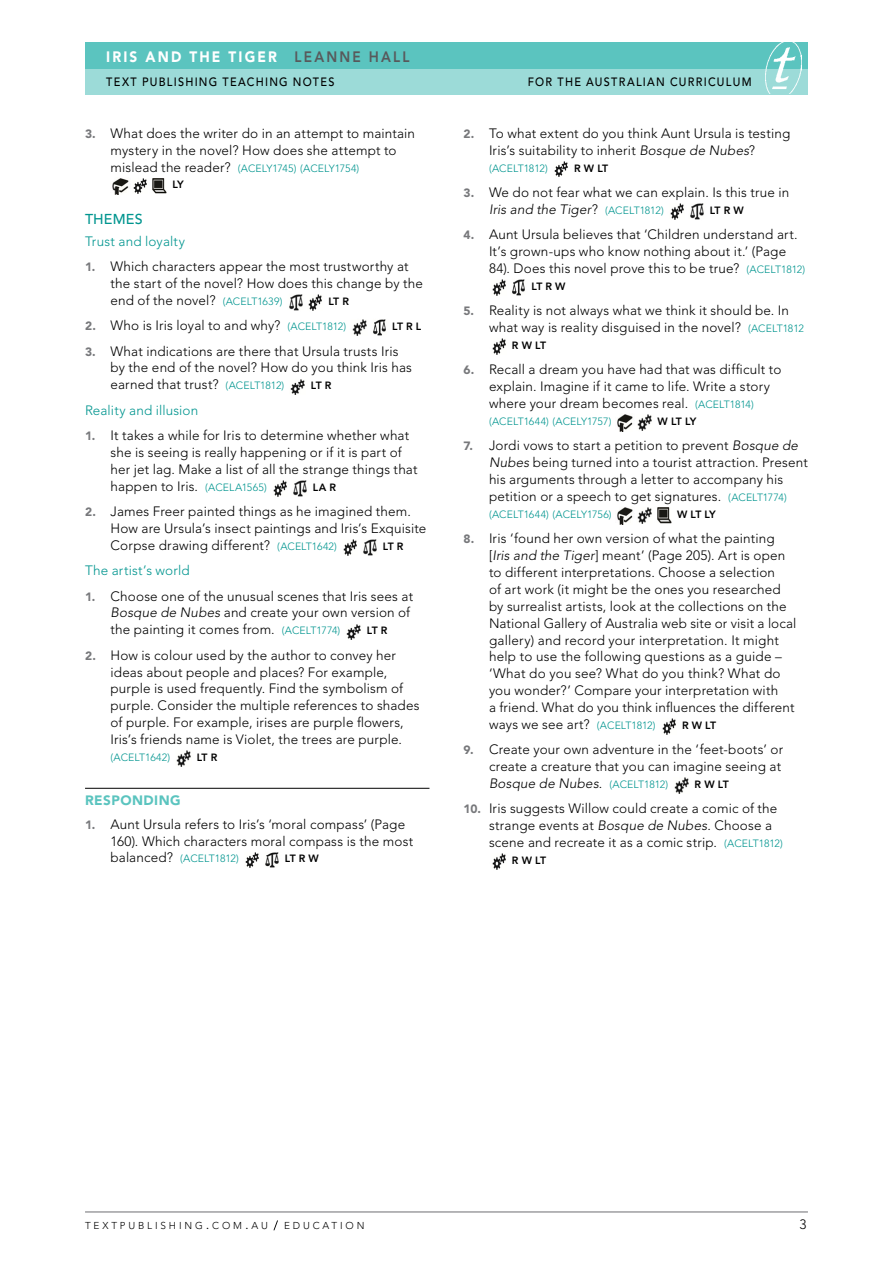
<style>
.page{position:relative;width:893px;height:1263px;background:#fff}
.page>*{position:absolute;margin:0;border:0;box-sizing:border-box;transform-origin:0 0}
.t1{font:900 15px "Avenir";letter-spacing:.155em;color:#fff;scale:.91 1}
.t2{font:500 14.25px "Avenir";letter-spacing:.005em;color:#00958f}
.t3{font:300 13.5px/16.8px "Avenir";letter-spacing:.01em;color:#000}
.t4{font:300 13.5px "Avenir";letter-spacing:.01em;color:#00958f}
.t5{font:900 13.5px "Avenir";letter-spacing:.035em;color:#5bc4bf}
.t6{font:300 13.5px "Avenir";color:#000}
.t7{font:500 12px "Avenir";letter-spacing:.115em;color:#000;scale:.91 1}
.t8{font:300 10.5px/16.8px "Avenir";letter-spacing:-.005em;color:#00958f}
.t9{font:800 10.5px "Avenir";letter-spacing:-.05em;color:#000}
.t10{font:300 10.05px "Avenir";letter-spacing:.285em;color:#000}
.s1{font-weight:800;color:#58595b}
.s2{font-weight:900;font-size:12px;color:#77787b}
.s3{font-size:13.5px;color:#000}
.s4{font-weight:800;color:#000}
.s5{font-size:10.5px;color:#00958f}
.s6{font-style:italic}
.s7{font-size:14.25px}
</style>
<div class="page">
<div style="left:85px;top:43px;width:723px;height:26px;background:#5bc4bf"></div>
<div style="left:85px;top:69px;width:723px;height:26px;background:#9cdbd8"></div>
<svg style="left:273px;top:1220px;width:5px;height:11px"></svg>
<hr style="left:85px;top:1211px;width:723px;height:1px;background:#6d6e71">
<img style="left:766px;top:43px;width:35px;height:51px">
<hr style="left:85px;top:788px;width:344px;height:1px;background:#000">
<img style="left:112px;top:178px;width:55px;height:17px">
<img style="left:289px;top:294px;width:33px;height:17px">
<img style="left:352px;top:319px;width:34px;height:17px">
<img style="left:290px;top:379px;width:15px;height:16px">
<img style="left:273px;top:480px;width:34px;height:17px">
<img style="left:343px;top:539px;width:34px;height:17px">
<img style="left:346px;top:624px;width:15px;height:16px">
<img style="left:176px;top:750px;width:15px;height:17px">
<img style="left:245px;top:852px;width:34px;height:16px">
<img style="left:554px;top:161px;width:14px;height:16px">
<img style="left:670px;top:203px;width:34px;height:17px">
<img style="left:492px;top:279px;width:33px;height:17px">
<img style="left:492px;top:338px;width:14px;height:17px">
<img style="left:617px;top:414px;width:35px;height:17px">
<img style="left:617px;top:507px;width:55px;height:17px">
<img style="left:662px;top:718px;width:14px;height:17px">
<img style="left:674px;top:777px;width:15px;height:17px">
<img style="left:492px;top:853px;width:14px;height:17px">
<p class="t1" style="left:106px;top:47px;width:335px">IRIS AND THE TIGER <span class="s1">LEANNE HALL</span></p>
<p class="t7" style="left:106px;top:75px;width:252px">TEXT PUBLISHING TEACHING NOTES</p>
<p class="t7" style="left:528px;top:75px;width:247px">FOR THE AUSTRALIAN CURRICULUM</p>
<p class="t3" style="left:85px;top:125px;width:332px;text-align:center"><span class="s2">3.</span> What does the writer do in an attempt to maintain mystery in the novel? How does she attempt to</p>
<p class="t8" style="left:172px;top:160px;width:188px;text-indent:-62px"><span class="s3">mislead the reader?</span> (ACELY1745) (ACELY1754)<br><span class="s4">LY</span></p>
<p class="t2" style="left:85px;top:211px;width:59px">THEMES</p>
<p class="t4" style="left:85px;top:233px;width:101px">Trust and loyalty</p>
<p class="t3" style="left:111px;top:258px;width:314px;text-indent:-26px"><span class="s2">1.</span> Which characters appear the most trustworthy at the start of the novel? How does this change by the end of the novel? <span class="s5">(ACELT1639)</span></p>
<p class="t9" style="left:328px;top:295px;width:22px">LT R</p>
<p class="t3" style="left:85px;top:317px;width:263px"><span class="s2">2.</span> Who is Iris loyal to and why? <span class="s5">(ACELT1812)</span></p>
<p class="t9" style="left:392px;top:320px;width:31px">LT R L</p>
<p class="t3" style="left:111px;top:342px;width:303px;text-indent:-26px"><span class="s2">3.</span> What indications are there that Ursula trusts Iris by the end of the novel? How do you think Iris has earned that trust? <span class="s5">(ACELT1812)</span></p>
<p class="t9" style="left:311px;top:379px;width:22px">LT R</p>
<p class="t4" style="left:85px;top:402px;width:115px">Reality and illusion</p>
<p class="t3" style="left:111px;top:427px;width:309px;text-indent:-26px"><span class="s2">1.</span> It takes a while for Iris to determine whether what she is seeing is really happening or if it is part of her jet lag. Make a list of all the strange things that happen to Iris. <span class="s5">(ACELA1565)</span></p>
<p class="t9" style="left:313px;top:481px;width:25px">LA R</p>
<p class="t3" style="left:111px;top:503px;width:317px;text-indent:-26px"><span class="s2">2.</span> James Freer painted things as he imagined them.<br>How are Ursula’s insect paintings and Iris’s Exquisite<br>Corpse drawing different? <span class="s5">(ACELT1642)</span></p>
<p class="t9" style="left:383px;top:540px;width:22px">LT R</p>
<p class="t4" style="left:85px;top:563px;width:106px">The artist’s world</p>
<p class="t3" style="left:111px;top:587px;width:304px;text-indent:-26px"><span class="s2">1.</span> Choose one of the unusual scenes that Iris sees at<br><span class="s6">Bosque de Nubes</span> and create your own version of the painting it comes from. <span class="s5">(ACELT1774)</span></p>
<p class="t9" style="left:367px;top:624px;width:22px">LT R</p>
<p class="t3" style="left:111px;top:647px;width:311px;text-indent:-26px"><span class="s2">2.</span> How is colour used by the author to convey her ideas about people and places? For example, purple is used frequently. Find the symbolism of purple. Consider the multiple references to shades of purple. For example, irises are purple flowers, Iris’s friends name is Violet, the trees are purple.</p>
<p class="t8" style="left:111px;top:749px;width:61px">(ACELT1642)</p>
<p class="t9" style="left:197px;top:751px;width:22px">LT R</p>
<p class="t5" style="left:85px;top:793px;width:97px">RESPONDING</p>
<p class="t3" style="left:111px;top:816px;width:304px;text-indent:-26px"><span class="s2">1.</span> Aunt Ursula refers to Iris’s ‘moral compass’ (Page<br>160). Which characters moral compass is the most</p>
<p class="t8" style="left:111px;top:850px;width:130px"><span class="s3">balanced?</span> (ACELT1812)</p>
<p class="t9" style="left:285px;top:853px;width:36px">LT R W</p>
<p class="t3" style="left:489px;top:125px;width:303px;text-indent:-26px"><span class="s2">2.</span> To what extent do you think Aunt Ursula is testing<br>Iris’s suitability to inherit <span class="s6">Bosque de Nubes</span>?</p>
<p class="t8" style="left:489px;top:160px;width:60px">(ACELT1812)</p>
<p class="t9" style="left:574px;top:162px;width:36px">R W LT</p>
<p class="t3" style="left:489px;top:184px;width:302px;text-indent:-26px"><span class="s2">3.</span> We do not fear what we can explain. Is this true in<br><span class="s6">Iris and the Tiger</span>? <span class="s5">(ACELT1812)</span></p>
<p class="t9" style="left:710px;top:204px;width:36px">LT R W</p>
<p class="t3" style="left:489px;top:226px;width:318px;text-indent:-26px"><span class="s2">4.</span> Aunt Ursula believes that ‘Children understand art.<br>It’s grown-ups who know nothing about it.’ (Page<br>84). Does this novel prove this to be true? <span class="s5">(ACELT1812)</span></p>
<p class="t9" style="left:531px;top:280px;width:36px">LT R W</p>
<p class="t3" style="left:489px;top:302px;width:316px;text-indent:-26px"><span class="s2">5.</span> Reality is not always what we think it should be. In what way is reality disguised in the novel? <span class="s5">(ACELT1812</span></p>
<p class="t9" style="left:512px;top:339px;width:36px">R W LT</p>
<p class="t3" style="left:489px;top:361px;width:294px;text-indent:-26px"><span class="s2">6.</span> Recall a dream you have had that was difficult to explain. Imagine if it came to life. Write a story where your dream becomes real. <span class="s5">(ACELT1814)</span></p>
<p class="t8" style="left:489px;top:413px;width:124px">(ACELT1644) (ACELY1757)</p>
<p class="t9" style="left:658px;top:415px;width:40px">W LT LY</p>
<p class="t3" style="left:489px;top:437px;width:320px;text-indent:-26px"><span class="s2">7.</span> Jordi vows to start a petition to prevent <span class="s6">Bosque de Nubes</span> being turned into a tourist attraction. Present his arguments through a letter to accompany his petition or a speech to get signatures. <span class="s5">(ACELT1774)</span></p>
<p class="t8" style="left:489px;top:506px;width:124px">(ACELT1644) (ACELY1756)</p>
<p class="t9" style="left:677px;top:508px;width:40px">W LT LY</p>
<p class="t3" style="left:489px;top:530px;width:309px;text-indent:-26px"><span class="s2">8.</span> Iris ‘found her own version of what the painting [<span class="s6">Iris and the Tiger</span>] meant’ (Page 205). Art is open to different interpretations. Choose a selection<br>of art work (it might be the ones you researched by surrealist artists, look at the collections on the National Gallery of Australia web site or visit a local gallery) and record your interpretation. It might help to use the following questions as a guide – ‘What do you see? What do you think? What do you wonder?’ Compare your interpretation with<br>a friend. What do you think influences the different ways we see art? <span class="s5">(ACELT1812)</span></p>
<p class="t9" style="left:682px;top:719px;width:36px">R W LT</p>
<p class="t3" style="left:489px;top:741px;width:296px;text-indent:-26px"><span class="s2">9.</span> Create your own adventure in the ‘feet-boots’ or create a creature that you can imagine seeing at<br><span class="s6">Bosque de Nubes</span>. <span class="s5">(ACELT1812)</span></p>
<p class="t9" style="left:695px;top:778px;width:36px">R W LT</p>
<p class="t3" style="left:489px;top:800px;width:295px;text-indent:-26px"><span class="s2">10.</span> Iris suggests Willow could create a comic of the strange events at <span class="s6">Bosque de Nubes</span>. Choose a scene and recreate it as a comic strip. <span class="s5">(ACELT1812)</span></p>
<p class="t9" style="left:512px;top:854px;width:36px">R W LT</p>
<p class="t10" style="left:85px;top:1219px;width:185px">TEXTPUBLISHING<span class="s7">.</span>COM<span class="s7">.</span>AU</p>
<p class="t10" style="left:284px;top:1219px;width:82px">EDUCATION</p>
<p class="t6" style="left:800px;top:1216px;width:9px">3</p>
</div>
